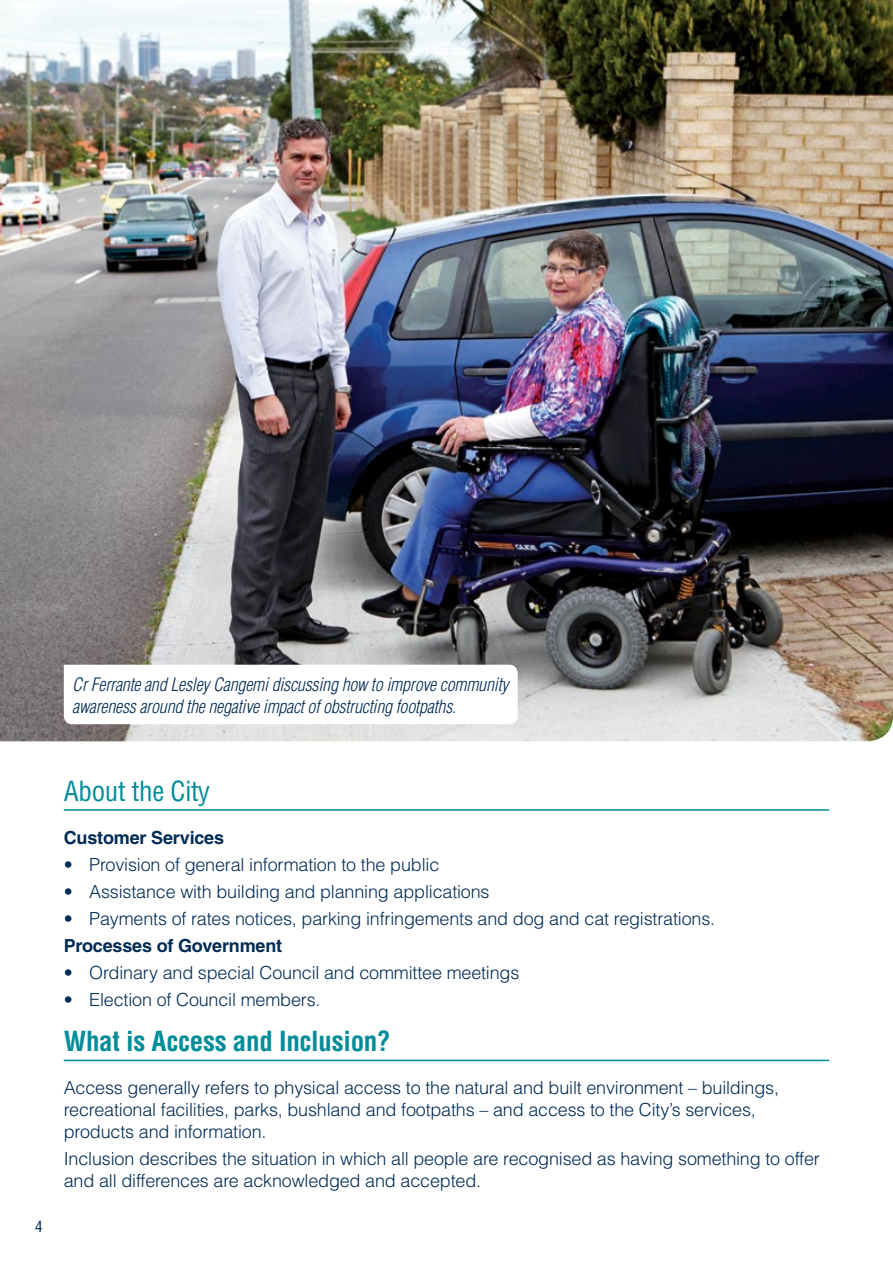
<style>
.page{position:relative;width:893px;height:1263px;background:#fff}
.page>*{position:absolute;margin:0;border:0;box-sizing:border-box;transform-origin:0 0}
.t1{font:700 condensed 27px "Helvetica LT";letter-spacing:-.01em;color:#008c99}
.t2{font:condensed 27px "Helvetica LT";letter-spacing:-.01em;color:#008c99}
.t3{font:300 18px/21.8px "Helvetica LT";letter-spacing:-.01em;color:#002b54}
.t4{font:italic 300 condensed 18px/21.8px "Helvetica LT";letter-spacing:-.01em;color:#002b54}
.t5{font:700 18px "Helvetica LT";letter-spacing:-.01em;color:#002b54}
.t6{font:condensed 15px "Helvetica LT";color:#002b54}
</style>
<div class="page">
<hr style="left:64px;top:809px;width:765px;height:2px;background:#008c99">
<hr style="left:64px;top:1060px;width:765px;height:1px;background:#008c99">
<img style="left:0;top:0;width:893px;height:741px">
<svg style="left:64px;top:665px;width:454px;height:59px"></svg>
<p class="t4" style="left:72px;top:673px;width:438px">Cr Ferrante and Lesley Cangemi discussing how to improve community awareness around the negative impact of obstructing footpaths.</p>
<p class="t6" style="left:35px;top:1217px;width:9px">4</p>
<h1 class="t2" style="left:64px;top:774px;width:148px">About the City</h1>
<p class="t5" style="left:64px;top:826px;width:162px">Customer Services</p>
<p class="t3" style="left:64px;top:853px;width:377px">• Provision of general information to the public</p>
<p class="t3" style="left:64px;top:880px;width:427px">• Assistance with building and planning applications</p>
<p class="t3" style="left:64px;top:907px;width:653px">• Payments of rates notices, parking infringements and dog and cat registrations.</p>
<p class="t5" style="left:64px;top:935px;width:220px">Processes of Government</p>
<p class="t3" style="left:64px;top:962px;width:457px">• Ordinary and special Council and committee meetings</p>
<p class="t3" style="left:64px;top:989px;width:258px">• Election of Council members.</p>
<h1 class="t1" style="left:64px;top:1024px;width:328px">What is Access and Inclusion?</h1>
<p class="t3" style="left:64px;top:1077px;width:717px">Access generally refers to physical access to the natural and built environment – buildings, recreational facilities, parks, bushland and footpaths – and access to the City’s services, products and information.</p>
<p class="t3" style="left:64px;top:1147px;width:758px">Inclusion describes the situation in which all people are recognised as having something to offer and all differences are acknowledged and accepted.</p>
</div>
